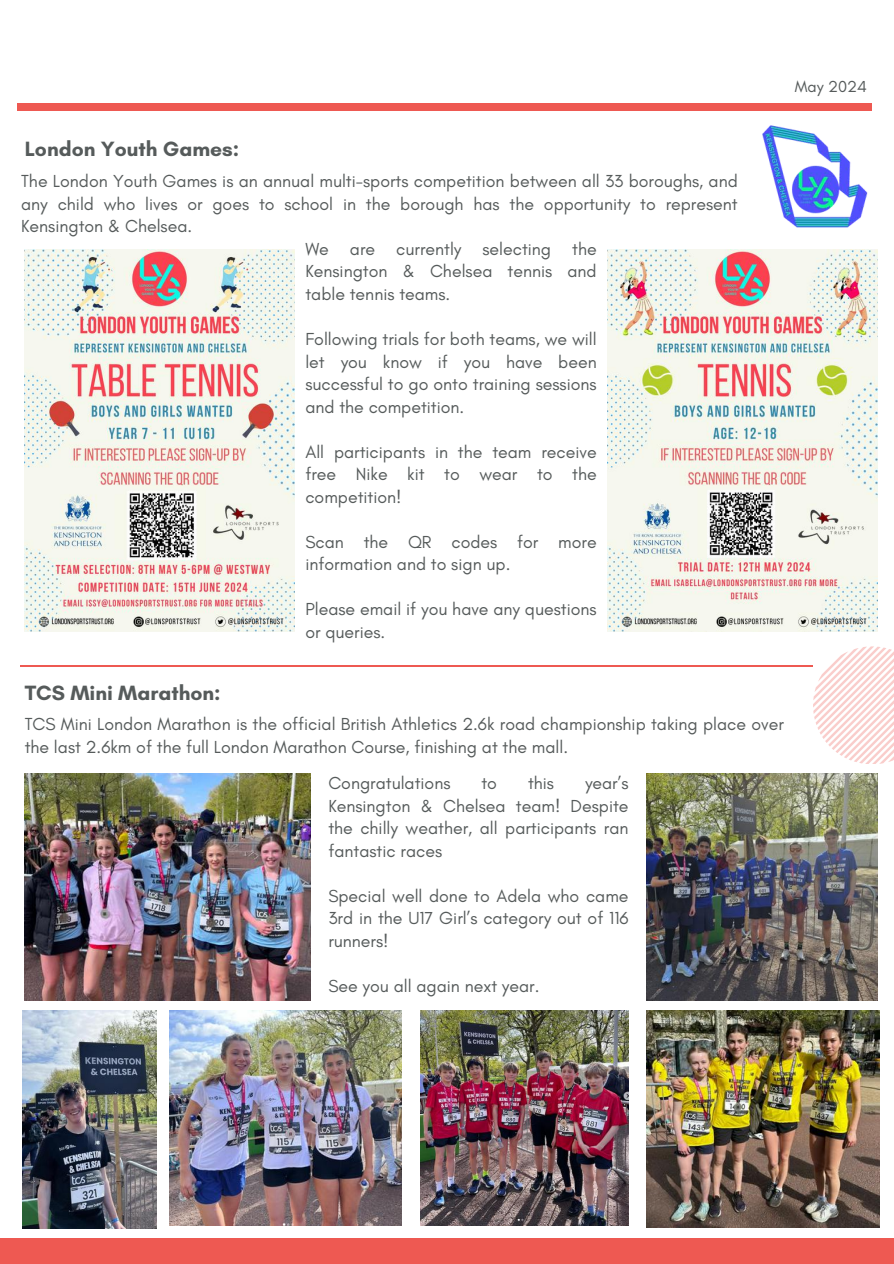
<style>
.page{position:relative;width:894px;height:1264px;background:#fff}
.page>*{position:absolute;margin:0;border:0;box-sizing:border-box;transform-origin:0 0}
.t1{font:700 21px "Glacial Indifference";color:#565b5b}
.t2{font:17.7px/22.5px "Glacial Indifference";color:#565b5b;text-align:justify}
.t3{font:16.2px "Glacial Indifference";color:#565b5b}
</style>
<div class="page">
<div style="left:0;top:1238px;width:893px;height:25px;background:#ee5952"></div>
<div style="left:18px;top:103px;width:854px;height:8px;background:#ee5952"></div>
<hr style="left:20px;top:665px;width:792px;height:1px;background:#ee5952">
<img style="left:762px;top:125px;width:106px;height:103px">
<svg style="left:812px;top:646px;width:81px;height:118px"></svg>
<img style="left:25px;top:250px;width:270px;height:381px">
<img style="left:607px;top:250px;width:270px;height:381px">
<img style="left:22px;top:1010px;width:134px;height:218px">
<img style="left:170px;top:1010px;width:232px;height:215px">
<img style="left:646px;top:773px;width:231px;height:227px">
<img style="left:646px;top:1010px;width:233px;height:216px">
<img style="left:420px;top:1010px;width:208px;height:215px">
<img style="left:25px;top:773px;width:285px;height:227px">
<p class="t3" style="left:794px;top:77px;width:74px">May 2024</p>
<p class="t1" style="left:25px;top:136px;width:216px">London Youth Games:</p>
<p class="t2" style="left:21px;top:170px;width:718px">The London Youth Games is an annual multi-sports competition between all 33 boroughs, and any child who lives or goes to school in the borough has the opportunity to represent Kensington &amp; Chelsea.</p>
<p class="t1" style="left:25px;top:679px;width:197px">TCS Mini Marathon:</p>
<p class="t2" style="left:305px;top:237px;width:293px">We are currently selecting the Kensington &amp; Chelsea tennis and table tennis teams.</p>
<p class="t2" style="left:305px;top:327px;width:293px">Following trials for both teams, we will let you know if you have been successful to go onto training sessions and the competition.</p>
<p class="t2" style="left:305px;top:440px;width:293px">All participants in the team receive free Nike kit to wear to the competition!</p>
<p class="t2" style="left:305px;top:530px;width:293px">Scan the QR codes for more information and to sign up.</p>
<p class="t2" style="left:305px;top:597px;width:293px">Please email if you have any questions or queries.</p>
<p class="t2" style="left:25px;top:713px;width:760px">TCS Mini London Marathon is the official British Athletics 2.6k road championship taking place over the last 2.6km of the full London Marathon Course, finishing at the mall.</p>
<p class="t2" style="left:328px;top:771px;width:301px;text-indent:256px">year’s Kensington &amp; Chelsea team! Despite the chilly weather, all participants ran fantastic races</p>
<p class="t2" style="left:328px;top:884px;width:301px">Special well done to Adela who came 3rd in the U17 Girl’s category out of 116 runners!</p>
<p class="t2" style="left:328px;top:974px;width:213px">See you all again next year.</p>
<p class="t2" style="left:328px;top:771px;width:124px">Congratulations</p>
<p class="t2" style="left:481px;top:771px;width:17px">to</p>
<p class="t2" style="left:528px;top:771px;width:28px">this</p>
</div>
